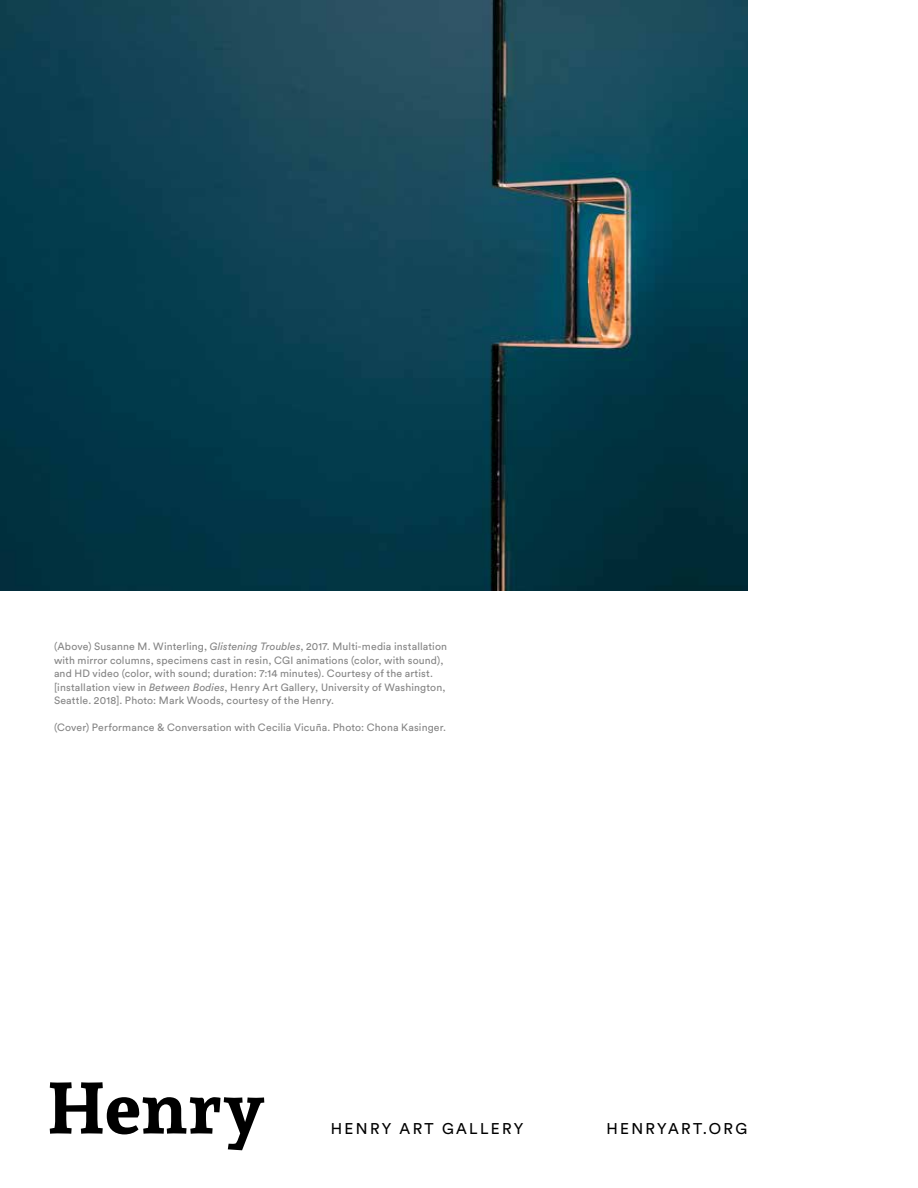
<style>
.page{position:relative;width:918px;height:1188px;background:#fff}
.page>*{position:absolute;margin:0;border:0;box-sizing:border-box;transform-origin:0 0}
.t1{font:700 72px "Andada";letter-spacing:.015em;color:#000}
.t2{font:15.45px "Circular Std";letter-spacing:.15em;color:#000}
.t3{font:10.5px/13.5px "Circular Std";letter-spacing:.015em;color:#848484}
.s1{font-style:italic}
</style>
<div class="page">
<img style="left:0;top:0;width:747px;height:591px">
<p class="t3" style="left:54px;top:639px;width:395px">(Above) Susanne M. Winterling, <span class="s1">Glistening Troubles</span>, 2017. Multi-media installation with mirror columns, specimens cast in resin, CGI animations (color, with sound), and HD video (color, with sound; duration: 7:14 minutes). Courtesy of the artist. [installation view in <span class="s1">Between Bodies</span>, Henry Art Gallery, University of Washington, Seattle. 2018]. Photo: Mark Woods, courtesy of the Henry.</p>
<p class="t3" style="left:54px;top:720px;width:394px">(Cover) Performance &amp; Conversation with Cecilia Vicuña. Photo: Chona Kasinger.</p>
<h1 class="t1" style="left:46px;top:1059px;width:220px">Henry</h1>
<h2 class="t2" style="left:331px;top:1120px;width:194px">HENRY ART GALLERY</h2>
<h2 class="t2" style="left:606px;top:1119px;width:142px">HENRYART.ORG</h2>
</div>
